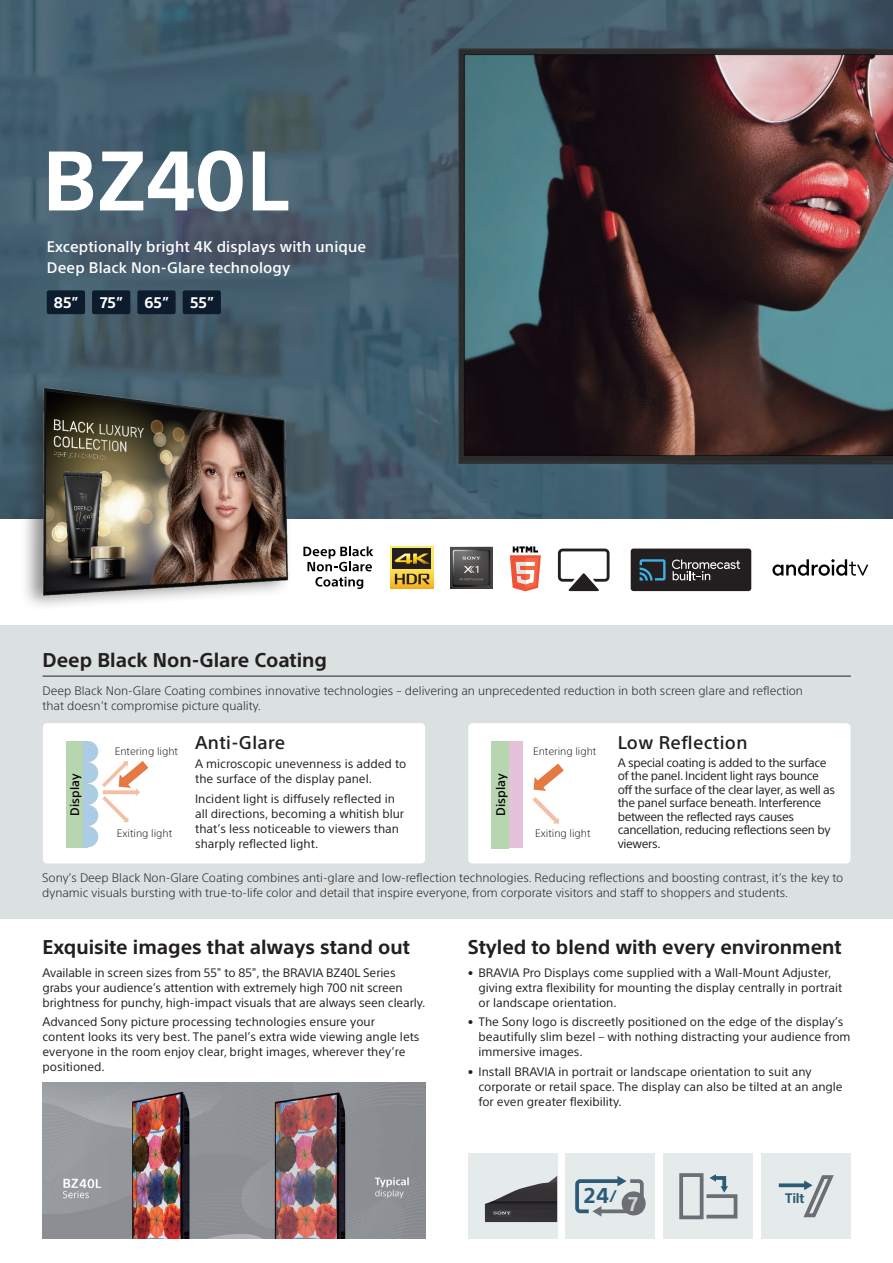
<style>
.page{position:relative;width:893px;height:1263px;background:#fff}
.page>*{position:absolute;margin:0;border:0;box-sizing:border-box;transform-origin:0 0}
.t1{font:700 82.5px "SST";color:#fff}
.t2{font:700 21px "SST";color:#2b5b77}
.t3{font:700 19.5px "SST";color:#231f20}
.t4{font:500 18px "SST";letter-spacing:.02em;color:#231f20}
.t5{font:500 15px/21px "SST";letter-spacing:.01em;color:#fff}
.t6{font:700 15px "SST";letter-spacing:.01em;color:#fff}
.t7{font:700 13.5px "SST";color:#2b5b77}
.t8{font:500 12.3px "SST";color:#030303}
.t9{font:500 12.15px "SST";color:#030303}
.t10{font:12px/15px "SST";color:#231f20}
.t11{font:300 12px/15px "SST";color:#231f20}
.t12{font:12px/13.5px "SST";letter-spacing:-.03em;color:#231f20}
.t13{font:300 10.5px "SST";color:#231f20}
.s1{font-size:16.5px}
</style>
<div class="page">
<img style="left:0;top:0;width:893px;height:519px">
<div style="left:0;top:625px;width:893px;height:293px;background:#dbe0e0"></div>
<svg style="left:772px;top:559px;width:79px;height:17px"></svg>
<img style="left:851px;top:365px;width:42px;height:211px">
<img style="left:0;top:353px;width:374px;height:253px">
<svg style="left:510px;top:546px;width:31px;height:45px"></svg>
<img style="left:450px;top:547px;width:43px;height:42px">
<svg style="left:558px;top:549px;width:51px;height:42px"></svg>
<svg style="left:391px;top:546px;width:42px;height:43px"></svg>
<div style="left:393px;top:548px;width:38px;height:21px;background:#231f20"></div>
<svg style="left:394px;top:553px;width:35px;height:11px"></svg>
<svg style="left:395px;top:574px;width:35px;height:10px"></svg>
<div style="left:47px;top:290px;width:38px;height:24px;background:#0d1c2d;border-radius:2px"></div>
<div style="left:92px;top:290px;width:38px;height:24px;background:#0d1c2d;border-radius:2px"></div>
<div style="left:137px;top:290px;width:39px;height:24px;background:#0d1c2d;border-radius:2px"></div>
<div style="left:183px;top:290px;width:38px;height:24px;background:#0d1c2d;border-radius:2px"></div>
<hr style="left:43px;top:676px;width:808px;height:1px;background:#231f20">
<div style="left:43px;top:723px;width:382px;height:140px;background:#fff;border-radius:4px"></div>
<div style="left:83px;top:741px;width:5px;height:106px;background:#accce4"></div>
<svg style="left:88px;top:741px;width:60px;height:106px"></svg>
<div style="left:66px;top:741px;width:17px;height:106px;background:#b7d6b0"></div>
<div style="left:468px;top:723px;width:382px;height:140px;background:#fff;border-radius:4px"></div>
<div style="left:509px;top:741px;width:13px;height:107px;background:#e4c2db"></div>
<svg style="left:534px;top:764px;width:30px;height:27px"></svg>
<svg style="left:532px;top:797px;width:27px;height:26px"></svg>
<div style="left:492px;top:741px;width:17px;height:107px;background:#b7d6b0"></div>
<img style="left:43px;top:1083px;width:382px;height:156px">
<svg style="left:468px;top:1154px;width:89px;height:85px;background:#bbc0c0"></svg>
<img style="left:485px;top:1176px;width:72px;height:28px">
<div style="left:566px;top:1154px;width:89px;height:85px;background:#e4ebea"></div>
<svg style="left:575px;top:1176px;width:71px;height:40px"></svg>
<div style="left:622px;top:1191px;width:24px;height:24px;background:#6b6e74;border-radius:50%"></div>
<div style="left:664px;top:1154px;width:89px;height:85px;background:#e4ebea"></div>
<div style="left:679px;top:1173px;width:24px;height:46px;border:4px solid #6b6e74"></div>
<div style="left:705px;top:1194px;width:32px;height:24px;border:4px solid #6b6e74"></div>
<svg style="left:709px;top:1174px;width:19px;height:19px"></svg>
<div style="left:762px;top:1154px;width:89px;height:85px;background:#e4ebea"></div>
<svg style="left:779px;top:1183px;width:22px;height:4px"></svg>
<svg style="left:801px;top:1175px;width:33px;height:42px"></svg>
<div style="left:631px;top:549px;width:120px;height:42px;background:#231f20;border-radius:3px"></div>
<svg style="left:640px;top:559px;width:25px;height:21px"></svg>
<svg style="left:672px;top:559px;width:68px;height:21px"></svg>
<svg style="left:303px;top:546px;width:70px;height:25px"></svg>
<svg style="left:315px;top:577px;width:48px;height:12px"></svg>
<h1 class="t1" style="left:43px;top:132px;width:248px">BZ40L</h1>
<p class="t5" style="left:47px;top:236px;width:321px">Exceptionally bright 4K displays with unique<br>Deep Black Non-Glare technology</p>
<p class="t6" style="left:54px;top:294px;width:27px">85”</p>
<p class="t6" style="left:100px;top:294px;width:25px">75”</p>
<p class="t6" style="left:144px;top:294px;width:26px">65”</p>
<p class="t6" style="left:190px;top:294px;width:26px">55”</p>
<h3 class="t3" style="left:43px;top:649px;width:286px">Deep Black Non-Glare Coating</h3>
<p class="t11" style="left:43px;top:683px;width:762px">Deep Black Non-Glare Coating combines innovative technologies – delivering an unprecedented reduction in both screen glare and reflection that doesn’t compromise picture quality.</p>
<h3 class="t4" style="left:195px;top:732px;width:92px">Anti-Glare</h3>
<p class="t10" style="left:195px;top:756px;width:213px">A microscopic unevenness is added to the surface of the display panel.</p>
<p class="t10" style="left:195px;top:791px;width:211px">Incident light is diffusely reflected in all directions, becoming a whitish blur that’s less noticeable to viewers than sharply reflected light.</p>
<h3 class="t4" style="left:618px;top:732px;width:131px">Low Reflection</h3>
<p class="t12" style="left:618px;top:756px;width:219px">A special coating is added to the surface of the panel. Incident light rays bounce off the surface of the clear layer, as well as the panel surface beneath. Interference between the reflected rays causes cancellation, reducing reflections seen by viewers.</p>
<p class="t13" style="left:115px;top:745px;width:65px">Entering light</p>
<p class="t13" style="left:533px;top:745px;width:65px">Entering light</p>
<p class="t8" style="left:493px;top:816px;width:44px;rotate:-90deg">Display</p>
<p class="t9" style="left:68px;top:815px;width:43px;rotate:-90deg">Display</p>
<p class="t13" style="left:117px;top:827px;width:57px">Exiting light</p>
<p class="t13" style="left:535px;top:827px;width:57px">Exiting light</p>
<p class="t11" style="left:42px;top:870px;width:802px">Sony’s Deep Black Non-Glare Coating combines anti-glare and low-reflection technologies. Reducing reflections and boosting contrast, it’s the key to dynamic visuals bursting with true-to-life color and detail that inspire everyone, from corporate visitors and staff to shoppers and students.</p>
<h3 class="t3" style="left:43px;top:935px;width:369px">Exquisite images that always stand out</h3>
<p class="t10" style="left:43px;top:965px;width:384px">Available in screen sizes from 55" to 85", the BRAVIA BZ40L Series grabs your audience’s attention with extremely high 700 nit screen brightness for punchy, high-impact visuals that are always seen clearly.</p>
<p class="t10" style="left:43px;top:1014px;width:379px">Advanced Sony picture processing technologies ensure your content looks its very best. The panel’s extra wide viewing angle lets everyone in the room enjoy clear, bright images, wherever they’re positioned.</p>
<h3 class="t3" style="left:468px;top:935px;width:375px">Styled to blend with every environment</h3>
<p class="t10" style="left:478px;top:965px;width:365px;text-indent:-11px">• BRAVIA Pro Displays come supplied with a Wall-Mount Adjuster, giving extra flexibility for mounting the display centrally in portrait or landscape orientation.</p>
<p class="t10" style="left:478px;top:1014px;width:374px;text-indent:-11px">• The Sony logo is discreetly positioned on the edge of the display’s beautifully slim bezel – with nothing distracting your audience from immersive images.</p>
<p class="t10" style="left:478px;top:1064px;width:366px;text-indent:-11px">• Install BRAVIA in portrait or landscape orientation to suit any corporate or retail space. The display can also be tilted at an angle for even greater flexibility.</p>
<h2 class="t2" style="left:584px;top:1183px;width:56px">24<span class="s1">/</span> <sub>7</sub></h2>
<p class="t7" style="left:785px;top:1190px;width:21px">Tilt</p>
</div>
